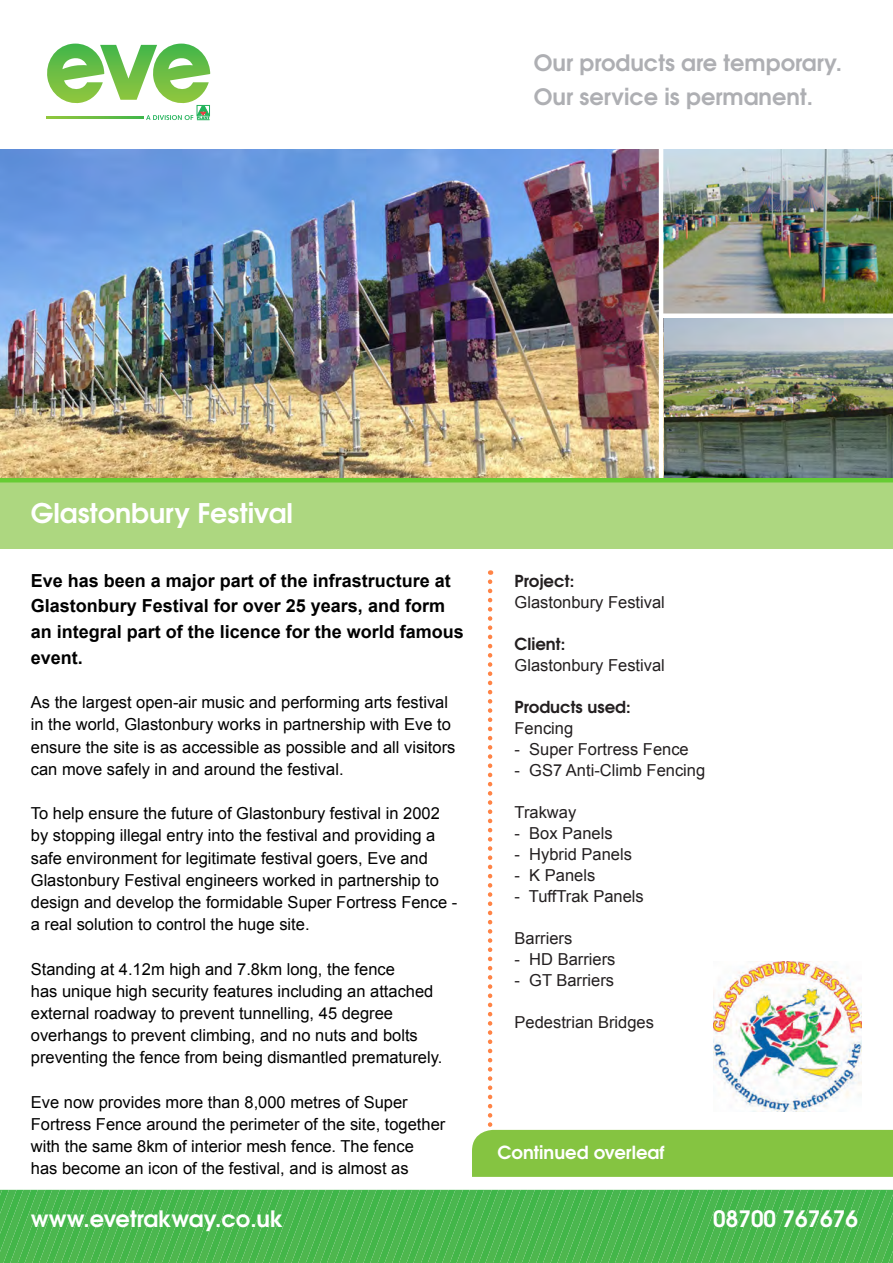
<style>
.page{position:relative;width:893px;height:1263px;background:#fff}
.page>*{position:absolute;margin:0;border:0;box-sizing:border-box;transform-origin:0 0}
.t1{font:700 27px "Te X Gyre Adventor";color:#fff}
.t2{font:700 22.5px "Te X Gyre Adventor";color:#aeafb3}
.t3{font:700 22.5px "Te X Gyre Adventor";color:#fff}
.t4{font:700 18px/25.5px "Arial";color:#000}
.t5{font:700 18px "Te X Gyre Adventor";color:#fff}
.t6{font:16.5px/22.2px "Arial";color:#000}
.t7{font:16.5px "Arial";color:#231f20}
.t8{font:700 16.5px "Te X Gyre Adventor";color:#231f20}
</style>
<div class="page">
<img style="left:663px;top:150px;width:230px;height:328px">
<img style="left:0;top:150px;width:659px;height:328px">
<svg style="left:0;top:1190px;width:893px;height:73px;background:#4bb850"></svg>
<svg style="left:46px;top:44px;width:164px;height:76px"></svg>
<div style="left:0;top:480px;width:893px;height:69px;background:#add780"></div>
<hr style="left:0;top:478px;width:893px;height:4px;background:#6c3">
<svg style="left:472px;top:582px;width:421px;height:595px"></svg>
<div style="left:661px;top:313px;width:232px;height:5px;background:#fff"></div>
<img style="left:713px;top:961px;width:148px;height:150px">
<p class="t2" style="left:534px;top:43px;width:310px">Our products are temporary.</p>
<p class="t2" style="left:534px;top:77px;width:281px">Our service is permanent.</p>
<p class="t1" style="left:31px;top:489px;width:264px">Glastonbury Festival</p>
<p class="t4" style="left:31px;top:568px;width:435px">Eve has been a major part of the infrastructure at Glastonbury Festival for over 25 years, and form an integral part of the licence for the world famous event.</p>
<p class="t6" style="left:31px;top:691px;width:426px">As the largest open-air music and performing arts festival in the world, Glastonbury works in partnership with Eve to ensure the site is as accessible as possible and all visitors can move safely in and around the festival.</p>
<p class="t6" style="left:31px;top:802px;width:428px">To help ensure the future of Glastonbury festival in 2002 by stopping illegal entry into the festival and providing a safe environment for legitimate festival goers, Eve and Glastonbury Festival engineers worked in partnership to design and develop the formidable Super Fortress Fence - a real solution to control the huge site.</p>
<p class="t6" style="left:31px;top:958px;width:413px">Standing at 4.12m high and 7.8km long, the fence<br>has unique high security features including an attached external roadway to prevent tunnelling, 45 degree overhangs to prevent climbing, and no nuts and bolts preventing the fence from being dismantled prematurely.</p>
<p class="t6" style="left:31px;top:1091px;width:416px">Eve now provides more than 8,000 metres of Super Fortress Fence around the perimeter of the site, together with the same 8km of interior mesh fence. The fence<br>has become an icon of the festival, and is almost as</p>
<p class="t3" style="left:31px;top:1199px;width:254px">www.evetrakway.co.uk</p>
<p class="t8" style="left:515px;top:567px;width:61px">Project:</p>
<p class="t7" style="left:515px;top:592px;width:152px">Glastonbury Festival</p>
<p class="t8" style="left:515px;top:630px;width:52px">Client:</p>
<p class="t7" style="left:515px;top:655px;width:152px">Glastonbury Festival</p>
<p class="t8" style="left:515px;top:693px;width:118px">Products used:</p>
<p class="t7" style="left:515px;top:718px;width:60px">Fencing</p>
<p class="t7" style="left:515px;top:739px;width:176px">- Super Fortress Fence</p>
<p class="t7" style="left:515px;top:760px;width:192px">- GS7 Anti-Climb Fencing</p>
<p class="t7" style="left:515px;top:802px;width:63px">Trakway</p>
<p class="t7" style="left:515px;top:823px;width:100px">- Box Panels</p>
<p class="t7" style="left:515px;top:844px;width:119px">- Hybrid Panels</p>
<p class="t7" style="left:515px;top:865px;width:82px">- K Panels</p>
<p class="t7" style="left:515px;top:886px;width:131px">- TuffTrak Panels</p>
<p class="t7" style="left:515px;top:928px;width:59px">Barriers</p>
<p class="t7" style="left:515px;top:949px;width:102px">- HD Barriers</p>
<p class="t7" style="left:515px;top:970px;width:101px">- GT Barriers</p>
<p class="t7" style="left:515px;top:1012px;width:141px">Pedestrian Bridges</p>
<p class="t5" style="left:498px;top:1137px;width:168px">Continued overleaf</p>
<p class="t3" style="left:713px;top:1199px;width:146px">08700 767676</p>
</div>
